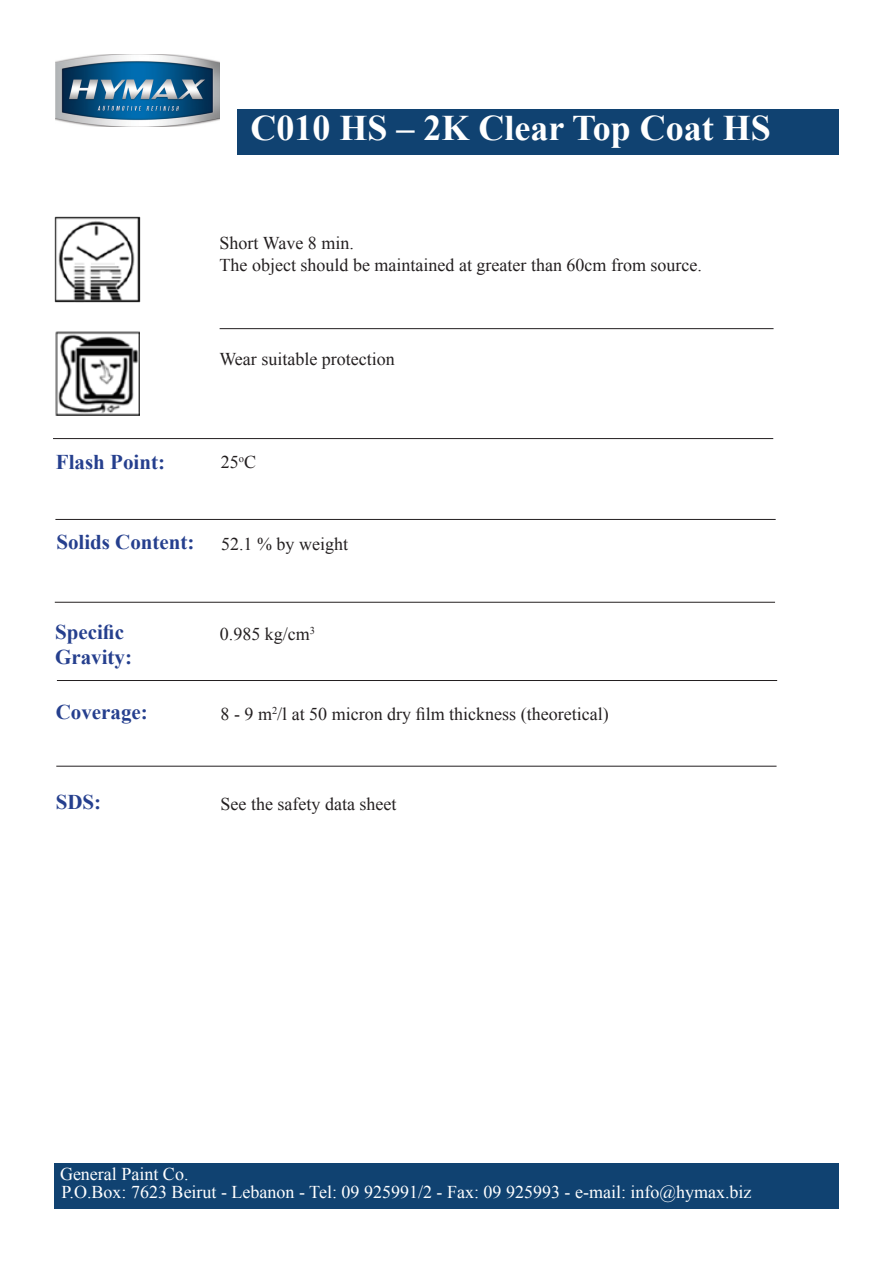
<style>
.page{position:relative;width:893px;height:1263px;background:#fff}
.page>*{position:absolute;margin:0;border:0;box-sizing:border-box;transform-origin:0 0}
.t1{font:700 36px "Times New Roman";color:#fff}
.t2{font:700 21px "Times New Roman";color:#253f8e}
.t3{font:18px "Times New Roman";color:#231f20}
.t4{font:18px "Times New Roman";color:#fff}
</style>
<div class="page">
<div style="left:54px;top:1163px;width:785px;height:46px;background:#104271"></div>
<div style="left:237px;top:109px;width:602px;height:46px;background:#104271"></div>
<hr style="left:55px;top:519px;width:721px;height:1px;background:#231f20">
<hr style="left:220px;top:328px;width:553px;height:1px;background:#231f20">
<hr style="left:53px;top:438px;width:720px;height:1px;background:#231f20">
<hr style="left:55px;top:602px;width:720px;height:1px;background:#231f20">
<hr style="left:56px;top:766px;width:720px;height:1px;background:#231f20">
<hr style="left:57px;top:680px;width:720px;height:1px;background:#231f20">
<img style="left:56px;top:54px;width:164px;height:72px">
<img style="left:56px;top:331px;width:84px;height:84px">
<img style="left:54px;top:216px;width:86px;height:87px">
<p class="t1" style="left:251px;top:103px;width:522px">C010 HS – 2K Clear Top Coat HS</p>
<p class="t3" style="left:220px;top:231px;width:136px">Short Wave 8 min.</p>
<p class="t3" style="left:220px;top:253px;width:484px">The object should be maintained at greater than 60cm from source.</p>
<p class="t3" style="left:219px;top:347px;width:177px">Wear suitable protection</p>
<p class="t2" style="left:56px;top:447px;width:111px">Flash Point:</p>
<p class="t2" style="left:56px;top:527px;width:140px">Solids Content:</p>
<p class="t3" style="left:221px;top:450px;width:37px">25<sup>o</sup>C</p>
<p class="t3" style="left:221px;top:532px;width:128px">52.1 % by weight</p>
<p class="t2" style="left:55px;top:617px;width:70px">Specific</p>
<p class="t2" style="left:55px;top:642px;width:78px">Gravity:</p>
<p class="t2" style="left:56px;top:697px;width:94px">Coverage:</p>
<p class="t3" style="left:220px;top:622px;width:97px">0.985 kg/cm<sup>3</sup></p>
<p class="t3" style="left:221px;top:702px;width:390px">8 - 9 m<sup>2</sup>/l at 50 micron dry film thickness (theoretical)</p>
<p class="t2" style="left:56px;top:787px;width:47px">SDS:</p>
<p class="t3" style="left:221px;top:792px;width:177px">See the safety data sheet</p>
<p class="t4" style="left:60px;top:1162px;width:130px">General Paint Co.</p>
<p class="t4" style="left:62px;top:1180px;width:691px">P.O.Box: 7623 Beirut - Lebanon - Tel: 09 925991/2 - Fax: 09 925993 - e-mail: info@hymax.biz</p>
</div>
